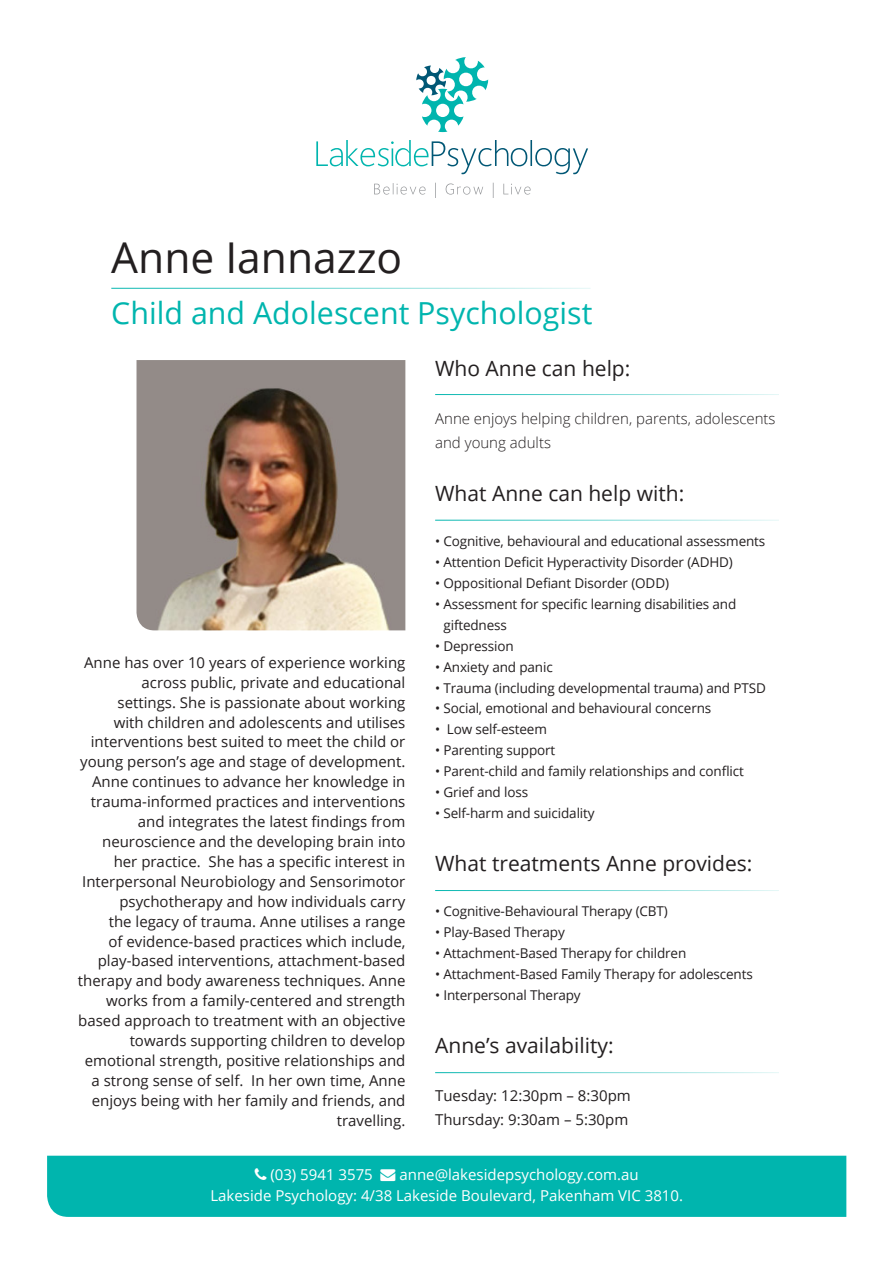
<style>
.page{position:relative;width:893px;height:1263px;background:#fff}
.page>*{position:absolute;margin:0;border:0;box-sizing:border-box;transform-origin:0 0}
.t1{font:42.6px "Open Sans";color:#231f20}
.t2{font:30.45px "Open Sans";color:#00b5ae}
.t3{font:21px "Open Sans";color:#231f20}
.t4{font:15px/20px "Open Sans";color:#231f20;text-align:right}
.t5{font:15px "Open Sans";color:#fff}
.t6{font:300 15px/23.9px "Open Sans";color:#231f20}
.t7{font:13.5px/20.9px "Open Sans";letter-spacing:-.01em;color:#231f20}
</style>
<div class="page">
<svg style="left:316px;top:140px;width:272px;height:34px"></svg>
<svg style="left:416px;top:57px;width:72px;height:75px"></svg>
<svg style="left:374px;top:183px;width:52px;height:12px"></svg>
<svg style="left:435px;top:183px;width:1px;height:15px"></svg>
<svg style="left:446px;top:183px;width:37px;height:12px"></svg>
<svg style="left:493px;top:183px;width:1px;height:15px"></svg>
<svg style="left:503px;top:184px;width:28px;height:11px"></svg>
<div style="left:47px;top:1156px;width:799px;height:61px;background:#00b5ae"></div>
<img style="left:136px;top:360px;width:269px;height:270px">
<hr style="left:111px;top:288px;width:480px;height:1px;background:#00b5ae">
<hr style="left:435px;top:394px;width:344px;height:1px;background:#00b5ae">
<hr style="left:435px;top:520px;width:344px;height:1px;background:#00b5ae">
<hr style="left:435px;top:890px;width:344px;height:1px;background:#00b5ae">
<hr style="left:435px;top:1072px;width:344px;height:1px;background:#00b5ae">
<svg style="left:255px;top:1168px;width:11px;height:12px"></svg>
<p class="t1" style="left:111px;top:229px;width:292px">Anne Iannazzo</p>
<p class="t2" style="left:111px;top:292px;width:483px">Child and Adolescent Psychologist</p>
<p class="t3" style="left:435px;top:354px;width:197px">Who Anne can help:</p>
<p class="t6" style="left:435px;top:406px;width:342px">Anne enjoys helping children, parents, adolescents and young adults</p>
<p class="t3" style="left:435px;top:479px;width:251px">What Anne can help with:</p>
<p class="t7" style="left:435px;top:530px;width:332px">• Cognitive, behavioural and educational assessments</p>
<p class="t7" style="left:435px;top:551px;width:299px">• Attention Deficit Hyperactivity Disorder (ADHD)</p>
<p class="t7" style="left:435px;top:572px;width:235px">• Oppositional Defiant Disorder (ODD)</p>
<p class="t7" style="left:443px;top:593px;width:294px;text-indent:-8px">• Assessment for specific learning disabilities and giftedness</p>
<p class="t7" style="left:435px;top:635px;width:80px">• Depression</p>
<p class="t7" style="left:435px;top:656px;width:119px">• Anxiety and panic</p>
<p class="t7" style="left:435px;top:677px;width:332px">• Trauma (including developmental trauma) and PTSD</p>
<p class="t7" style="left:435px;top:698px;width:278px">• Social, emotional and behavioural concerns</p>
<p class="t7" style="left:435px;top:719px;width:113px">• Low self-esteem</p>
<p class="t7" style="left:435px;top:739px;width:122px">• Parenting support</p>
<p class="t7" style="left:435px;top:760px;width:310px">• Parent-child and family relationships and conflict</p>
<p class="t7" style="left:435px;top:781px;width:95px">• Grief and loss</p>
<p class="t7" style="left:435px;top:802px;width:161px">• Self-harm and suicidality</p>
<p class="t3" style="left:435px;top:849px;width:319px">What treatments Anne provides:</p>
<p class="t7" style="left:435px;top:900px;width:234px">• Cognitive-Behavioural Therapy (CBT)</p>
<p class="t7" style="left:435px;top:921px;width:131px">• Play-Based Therapy</p>
<p class="t7" style="left:435px;top:942px;width:253px">• Attachment-Based Therapy for children</p>
<p class="t7" style="left:435px;top:963px;width:319px">• Attachment-Based Family Therapy for adolescents</p>
<p class="t7" style="left:435px;top:984px;width:147px">• Interpersonal Therapy</p>
<p class="t3" style="left:435px;top:1031px;width:180px">Anne’s availability:</p>
<p class="t4" style="left:435px;top:1085px;width:197px">Tuesday: 12:30pm – 8:30pm</p>
<p class="t4" style="left:435px;top:1109px;width:195px">Thursday: 9:30am – 5:30pm</p>
<p class="t4" style="left:78px;top:652px;width:329px">Anne has over 10 years of experience working across public, private and educational<br>settings. She is passionate about working<br>with children and adolescents and utilises interventions best suited to meet the child or young person’s age and stage of development.<br>Anne continues to advance her knowledge in trauma-informed practices and interventions and integrates the latest findings from neuroscience and the developing brain into her practice. She has a specific interest in Interpersonal Neurobiology and Sensorimotor psychotherapy and how individuals carry<br>the legacy of trauma. Anne utilises a range<br>of evidence-based practices which include, play-based interventions, attachment-based therapy and body awareness techniques. Anne works from a family-centered and strength based approach to treatment with an objective towards supporting children to develop emotional strength, positive relationships and a strong sense of self. In her own time, Anne enjoys being with her family and friends, and travelling.</p>
<p class="t5" style="left:270px;top:1164px;width:370px">(03) 5941 3575 → anne@lakesidepsychology.com.au</p>
<p class="t5" style="left:210px;top:1185px;width:474px">Lakeside Psychology: 4/38 Lakeside Boulevard, Pakenham VIC 3810.</p>
</div>
